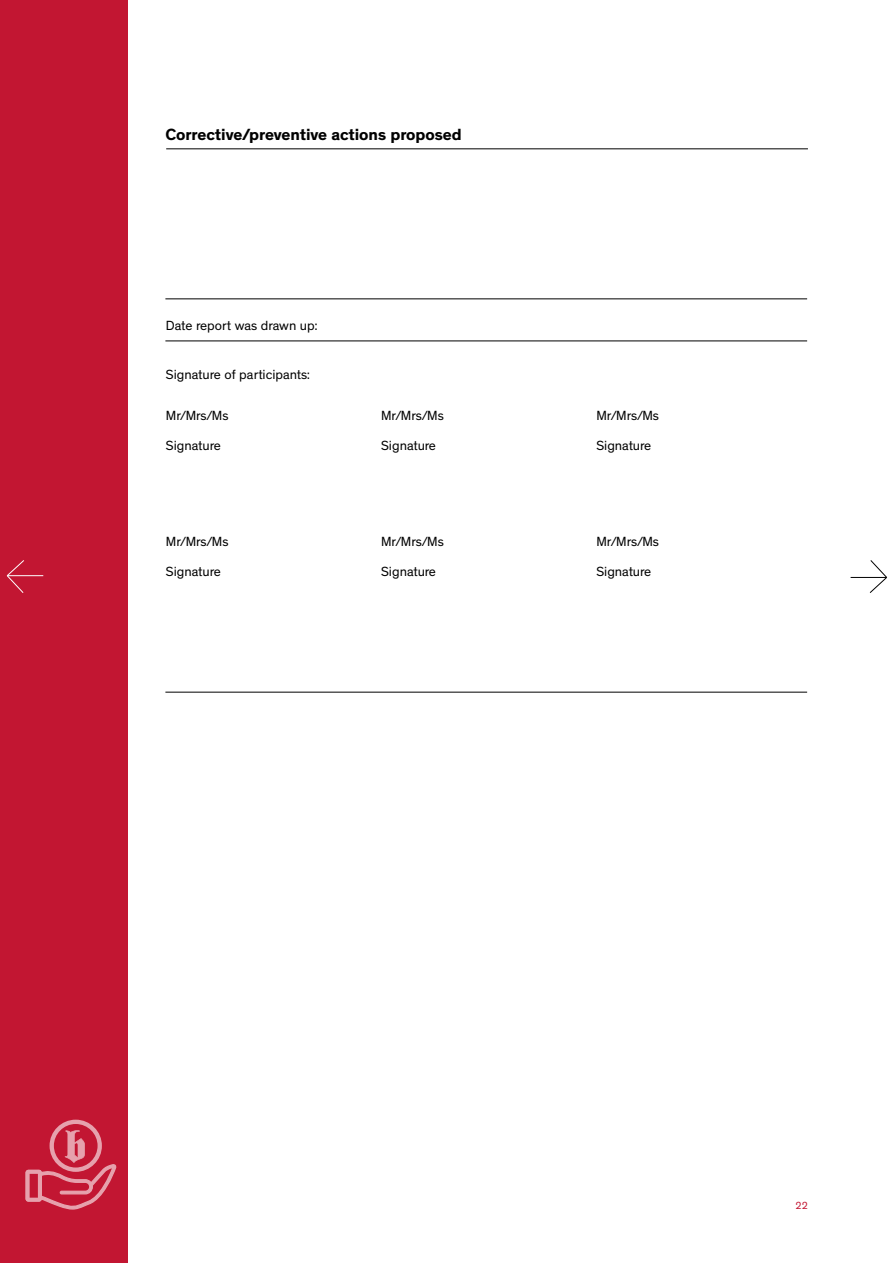
<style>
.page{position:relative;width:893px;height:1263px;background:#fff}
.page>*{position:absolute;margin:0;border:0;box-sizing:border-box;transform-origin:0 0}
.t1{font:700 16.5px "Theinhardt";color:#000}
.t2{font:13.5px/29.5px "Theinhardt";color:#000}
.t3{font:10.5px "Theinhardt";color:#c21632}
</style>
<div class="page">
<div style="left:0;top:0;width:128px;height:1263px;background:#c21632"></div>
<hr style="left:851px;top:577px;width:35px;height:1px;background:#000">
<svg style="left:869px;top:560px;width:18px;height:33px"></svg>
<hr style="left:7px;top:575px;width:36px;height:1px;background:#fff">
<svg style="left:6px;top:560px;width:19px;height:33px"></svg>
<hr style="left:165px;top:299px;width:642px;height:1px;background:#000">
<hr style="left:165px;top:341px;width:642px;height:1px;background:#000">
<hr style="left:165px;top:692px;width:642px;height:1px;background:#000">
<hr style="left:166px;top:149px;width:642px;height:1px;background:#000">
<svg style="left:26px;top:1120px;width:91px;height:89px"></svg>
<p class="t1" style="left:165px;top:124px;width:298px">Corrective/preventive actions proposed</p>
<p class="t2" style="left:166px;top:311px;width:153px">Date report was drawn up:</p>
<p class="t2" style="left:166px;top:360px;width:146px">Signature of participants:</p>
<p class="t2" style="left:166px;top:401px;width:64px">Mr/Mrs/Ms<br>Signature</p>
<p class="t2" style="left:166px;top:527px;width:64px">Mr/Mrs/Ms<br>Signature</p>
<p class="t2" style="left:381px;top:401px;width:64px">Mr/Mrs/Ms<br>Signature</p>
<p class="t2" style="left:381px;top:527px;width:64px">Mr/Mrs/Ms<br>Signature</p>
<p class="t2" style="left:596px;top:401px;width:64px">Mr/Mrs/Ms<br>Signature</p>
<p class="t2" style="left:596px;top:527px;width:64px">Mr/Mrs/Ms<br>Signature</p>
<p class="t3" style="left:795px;top:1200px;width:14px">22</p>
</div>
